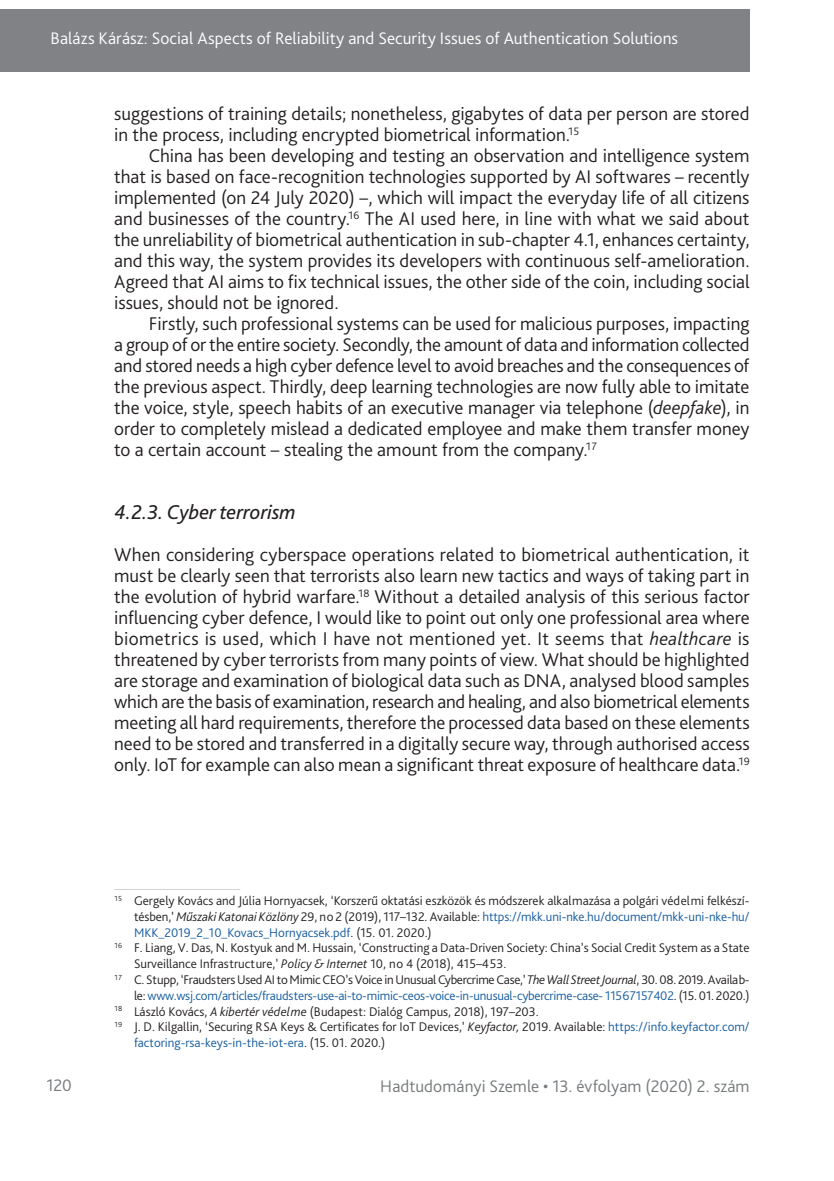
<style>
.page{position:relative;width:834px;height:1181px;background:#fff}
.page>*{position:absolute;margin:0;border:0;box-sizing:border-box;transform-origin:0 0}
._1_1_1_1__Head_másol{font:italic 21px "Bliss Pro";letter-spacing:-.005em;color:#231f20}
._1__Body{font:300 19.25px/21px "Bliss Pro";color:#231f20;text-align:justify}
._2__Body_1st_paragra{font:300 19.25px/21px "Bliss Pro";letter-spacing:-.005em;color:#231f20;text-align:justify}
.t1{font:300 17.5px "Bliss Pro";letter-spacing:.005em;color:#fff}
.t2{font:300 17.5px "Bliss Pro";letter-spacing:.005em;color:#767a7c}
.Lábjegyzet{font:300 13.12px/15.8px "Bliss Pro";color:#231f20}
.Lábjegyzet-2{font:300 13.12px/15.8px "Bliss Pro";letter-spacing:-.02em;color:#231f20;text-align:right}
.s1{font-style:italic}
.s2{color:#175d9e}
</style>
<div class="page">
<div style="left:0;top:9px;width:749px;height:63px;background:#808285"></div>
<hr style="left:114px;top:889px;width:126px;height:1px;background:#d1d2d4">
<p class="t1" style="left:51px;top:27px;width:629px">Balázs Kárász: Social Aspects of Reliability and Security Issues of Authentication Solutions</p>
<p class="_1__Body" style="left:114px;top:103px;width:637px">suggestions of training details; nonetheless, gigabytes of data per person are stored in the process, including encrypted biometrical information.<sup>15</sup></p>
<p class="_1__Body" style="left:114px;top:145px;width:637px;text-indent:35px">China has been developing and testing an observation and intelligence system that is based on face-recognition technologies supported by AI softwares – recently implemented (on 24 July 2020) –, which will impact the everyday life of all citizens and businesses of the country.<sup>16</sup> The AI used here, in line with what we said about the unreliability of biometrical authentication in sub-chapter 4.1, enhances certainty, and this way, the system provides its developers with continuous self-amelioration.<br>Agreed that AI aims to fix technical issues, the other side of the coin, including social issues, should not be ignored.</p>
<p class="_1__Body" style="left:114px;top:313px;width:637px;text-indent:35px">Firstly, such professional systems can be used for malicious purposes, impacting a group of or the entire society. Secondly, the amount of data and information collected and stored needs a high cyber defence level to avoid breaches and the consequences of the previous aspect. Thirdly, deep learning technologies are now fully able to imitate the voice, style, speech habits of an executive manager via telephone (<span class="s1">deepfake</span>), in order to completely mislead a dedicated employee and make them transfer money to a certain account – stealing the amount from the company.<sup>17</sup></p>
<p class="_1_1_1_1__Head_másol" style="left:114px;top:499px;width:183px">4.2.3. Cyber terrorism</p>
<p class="_2__Body_1st_paragra" style="left:114px;top:544px;width:637px">When considering cyberspace operations related to biometrical authentication, it must be clearly seen that terrorists also learn new tactics and ways of taking part in the evolution of hybrid warfare.<sup>18</sup> Without a detailed analysis of this serious factor influencing cyber defence, I would like to point out only one professional area where biometrics is used, which I have not mentioned yet. It seems that <span class="s1">healthcare</span> is threatened by cyber terrorists from many points of view. What should be highlighted are storage and examination of biological data such as DNA, analysed blood samples which are the basis of examination, research and healing, and also biometrical elements meeting all hard requirements, therefore the processed data based on these elements need to be stored and transferred in a digitally secure way, through authorised access only. IoT for example can also mean a significant threat exposure of healthcare data.<sup>19</sup></p>
<p class="Lábjegyzet" style="left:134px;top:892px;width:617px;text-align:justify;text-indent:-20px"><sup>15</sup> Gergely Kovács and Júlia Hornyacsek, ‘Korszerű oktatási eszközök és módszerek alkalmazása a polgári védelmi felkészí&shy;tésben,’ <span class="s1">Műszaki Katonai Közlöny</span> 29, no 2 (2019), 117–132. Available: <span class="s2">https://mkk.uni-nke.hu/document/mkk-uni-nke-hu/ MKK_2019_2_10_Kovacs_Hornyacsek.pdf</span>. (15. 01. 2020.)</p>
<p class="Lábjegyzet" style="left:134px;top:940px;width:617px;text-indent:-20px"><sup>16</sup> F. Liang, V. Das, N. Kostyuk and M. Hussain, ‘Constructing a Data-Driven Society: China’s Social Credit System as a State<br>Surveillance Infrastructure,’ <span class="s1">Policy &amp; Internet</span> 10, no 4 (2018), 415–453.</p>
<p class="Lábjegyzet-2" style="left:114px;top:971px;width:636px"><sup>17</sup> C. Stupp, ‘Fraudsters Used AI to Mimic CEO’s Voice in Unusual Cybercrime Case,’ <span class="s1">The Wall Street Journal</span>, 30. 08. 2019. Availab&shy;le: <span class="s2">www.wsj.com/articles/fraudsters-use-ai-to-mimic-ceos-voice-in-unusual-cybercrime-case- 11567157402</span>. (15. 01. 2020.)</p>
<p class="Lábjegyzet" style="left:114px;top:1003px;width:426px"><sup>18</sup> László Kovács, <span class="s1">A kibertér védelme</span> (Budapest: Dialóg Campus, 2018), 197–203.</p>
<p class="Lábjegyzet" style="left:134px;top:1018px;width:617px;text-indent:-20px"><sup>19</sup> J. D. Kilgallin, ‘Securing RSA Keys &amp; Certificates for IoT Devices,’ <span class="s1">Keyfactor,</span> 2019. Available: <span class="s2">https://info.keyfactor.com/ factoring-rsa-keys-in-the-iot-era</span>. (15. 01. 2020.)</p>
<p class="t2" style="left:47px;top:1074px;width:27px">120</p>
<p class="t2" style="left:380px;top:1075px;width:371px">Hadtudományi Szemle • 13. évfolyam (2020) 2. szám</p>
</div>
